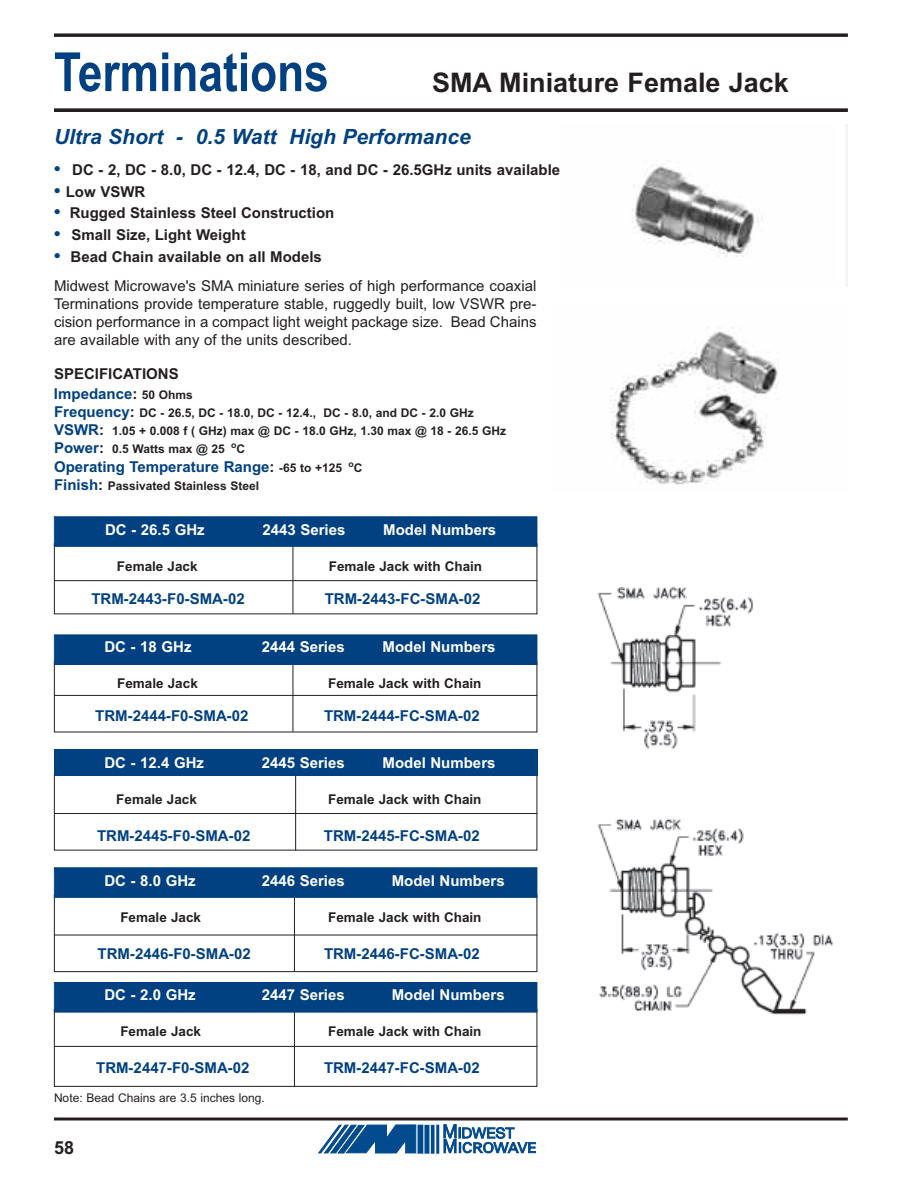
<style>
.page{position:relative;width:918px;height:1188px;background:#fff}
.page>*{position:absolute;margin:0;border:0;box-sizing:border-box;transform-origin:0 0}
.t1{font:700 54px "Arial Narrow";color:#014181}
.t2{font:700 27px "Arial";color:#231f20}
.t3{font:italic 700 21px "Arial";color:#014181}
.t4{font:700 18px "Arial";color:#231f20}
.t5{font:700 15px "Arial";color:#014181}
.t6{font:15px/18px "Arial";color:#231f20;text-align:justify}
.t7{font:700 15px "Arial";color:#231f20}
.t8{font:700 15px "Arial";color:#fff}
.t9{font:700 13.5px "Arial";color:#231f20}
.t10{font:700 12px/18.1px "Arial";color:#231f20}
.t11{font:12px "Arial";color:#231f20}
.s1{font-size:18px;color:#014181}
.s2{color:#231f20}
.s3{font-size:12px;color:#231f20}
.s4{font-size:15px;color:#014181}
.s5{font-size:15px}
</style>
<div class="page">
<hr style="left:54px;top:108px;width:794px;height:3px;background:#231f20">
<hr style="left:54px;top:1118px;width:794px;height:2px;background:#231f20">
<div style="left:418px;top:1125px;width:5px;height:28px;background:#004a8d"></div>
<div style="left:425px;top:1125px;width:4px;height:28px;border:1px solid #004a8d"></div>
<div style="left:431px;top:1125px;width:3px;height:28px;border:1px solid #004a8d"></div>
<div style="left:437px;top:1125px;width:2px;height:28px;border:1px solid #004a8d"></div>
<svg style="left:319px;top:1125px;width:97px;height:28px"></svg>
<svg style="left:444px;top:1124px;width:92px;height:29px"></svg>
<hr style="left:294px;top:1009px;width:1px;height:77px;background:#231f20">
<div style="left:54px;top:1009px;width:483px;height:78px;border:1px solid #231f20"></div>
<hr style="left:294px;top:894px;width:1px;height:77px;background:#231f20">
<hr style="left:295px;top:773px;width:1px;height:77px;background:#231f20">
<hr style="left:293px;top:661px;width:1px;height:71px;background:#231f20">
<hr style="left:293px;top:543px;width:1px;height:71px;background:#231f20">
<div style="left:55px;top:517px;width:482px;height:29px;background:#014181"></div>
<div style="left:54px;top:516px;width:483px;height:31px;border:1px solid #014181"></div>
<div style="left:54px;top:894px;width:483px;height:78px;border:1px solid #231f20"></div>
<div style="left:55px;top:868px;width:482px;height:29px;background:#014181"></div>
<div style="left:54px;top:867px;width:483px;height:31px;border:1px solid #014181"></div>
<div style="left:55px;top:635px;width:482px;height:29px;background:#014181"></div>
<div style="left:54px;top:634px;width:483px;height:31px;border:1px solid #014181"></div>
<div style="left:54px;top:749px;width:483px;height:27px;background:#014181"></div>
<div style="left:55px;top:983px;width:482px;height:29px;background:#014181"></div>
<div style="left:54px;top:982px;width:483px;height:30px;border:1px solid #014181"></div>
<hr style="left:54px;top:109px;width:794px;height:3px;background:#231f20">
<hr style="left:54px;top:34px;width:794px;height:3px;background:#231f20">
<hr style="left:54px;top:580px;width:483px;height:1px;background:#231f20">
<hr style="left:54px;top:695px;width:483px;height:1px;background:#231f20">
<hr style="left:54px;top:935px;width:483px;height:1px;background:#231f20">
<hr style="left:54px;top:1046px;width:483px;height:1px;background:#231f20">
<hr style="left:54px;top:813px;width:483px;height:1px;background:#231f20">
<img style="left:632px;top:125px;width:216px;height:162px">
<img style="left:610px;top:327px;width:168px;height:158px">
<img style="left:597px;top:586px;width:236px;height:429px">
<h1 class="t1" style="left:54px;top:41px;width:276px">Terminations</h1>
<h2 class="t2" style="left:432px;top:67px;width:358px">SMA Miniature Female Jack</h2>
<h3 class="t3" style="left:54px;top:124px;width:418px">Ultra Short - 0.5 Watt High Performance</h3>
<p class="t7" style="left:54px;top:161px;width:508px"><span class="s1">•</span> DC - 2, DC - 8.0, DC - 12.4, DC - 18, and DC - 26.5GHz units available</p>
<p class="t7" style="left:54px;top:183px;width:93px"><span class="s1">•</span> Low VSWR</p>
<p class="t7" style="left:54px;top:204px;width:282px"><span class="s1">•</span> Rugged Stainless Steel Construction</p>
<p class="t7" style="left:54px;top:226px;width:193px"><span class="s1">•</span> Small Size, Light Weight</p>
<p class="t7" style="left:54px;top:248px;width:269px"><span class="s1">•</span> Bead Chain available on all Models</p>
<p class="t6" style="left:54px;top:277px;width:484px">Midwest Microwave's SMA miniature series of high performance coaxial Terminations provide temperature stable, ruggedly built, low VSWR pre&shy;cision performance in a compact light weight package size. Bead Chains are available with any of the units described.</p>
<p class="t7" style="left:54px;top:365px;width:126px">SPECIFICATIONS</p>
<p class="t5" style="left:54px;top:385px;width:140px">Impedance<span class="s2">:</span> <span class="s3">50 Ohms</span></p>
<p class="t10" style="left:54px;top:404px;width:454px"><span class="s4">Frequency</span><span class="s5">:</span> DC - 26.5, DC - 18.0, DC - 12.4., DC - 8.0, and DC - 2.0 GHz<br><span class="s4">VSWR</span><span class="s5">:</span> 1.05 + 0.008 f ( GHz) max @ DC - 18.0 GHz, 1.30 max @ 18 - 26.5 GHz<br><span class="s4">Power</span><span class="s5">:</span> 0.5 Watts max @ 25 <sup>o</sup>C</p>
<p class="t5" style="left:54px;top:458px;width:310px">Operating Temperature Range<span class="s2">:</span> <span class="s3">-65 to +125</span> <sup>o</sup><span class="s3">C</span></p>
<p class="t10" style="left:54px;top:477px;width:207px"><span class="s4">Finish</span><span class="s5">:</span> Passivated Stainless Steel</p>
<p class="t8" style="left:105px;top:521px;width:101px">DC - 26.5 GHz</p>
<p class="t8" style="left:263px;top:521px;width:84px">2443 Series</p>
<p class="t8" style="left:383px;top:521px;width:114px">Model Numbers</p>
<p class="t9" style="left:117px;top:559px;width:82px">Female Jack</p>
<p class="t9" style="left:329px;top:559px;width:155px">Female Jack with Chain</p>
<p class="t5" style="left:91px;top:590px;width:155px">TRM-2443-F0-SMA-02</p>
<p class="t5" style="left:325px;top:590px;width:157px">TRM-2443-FC-SMA-02</p>
<p class="t8" style="left:104px;top:638px;width:89px">DC - 18 GHz</p>
<p class="t8" style="left:262px;top:638px;width:84px">2444 Series</p>
<p class="t8" style="left:383px;top:638px;width:114px">Model Numbers</p>
<p class="t9" style="left:117px;top:676px;width:82px">Female Jack</p>
<p class="t9" style="left:328px;top:676px;width:155px">Female Jack with Chain</p>
<p class="t5" style="left:95px;top:707px;width:155px">TRM-2444-F0-SMA-02</p>
<p class="t5" style="left:324px;top:707px;width:157px">TRM-2444-FC-SMA-02</p>
<p class="t8" style="left:104px;top:754px;width:101px">DC - 12.4 GHz</p>
<p class="t8" style="left:262px;top:754px;width:84px">2445 Series</p>
<p class="t8" style="left:383px;top:754px;width:114px">Model Numbers</p>
<p class="t9" style="left:116px;top:791px;width:82px">Female Jack</p>
<p class="t9" style="left:328px;top:791px;width:155px">Female Jack with Chain</p>
<p class="t5" style="left:97px;top:827px;width:155px">TRM-2445-F0-SMA-02</p>
<p class="t5" style="left:324px;top:827px;width:157px">TRM-2445-FC-SMA-02</p>
<p class="t8" style="left:104px;top:872px;width:93px">DC - 8.0 GHz</p>
<p class="t8" style="left:262px;top:872px;width:84px">2446 Series</p>
<p class="t8" style="left:392px;top:872px;width:114px">Model Numbers</p>
<p class="t9" style="left:120px;top:909px;width:82px">Female Jack</p>
<p class="t9" style="left:328px;top:909px;width:155px">Female Jack with Chain</p>
<p class="t5" style="left:98px;top:945px;width:155px">TRM-2446-F0-SMA-02</p>
<p class="t5" style="left:324px;top:945px;width:157px">TRM-2446-FC-SMA-02</p>
<p class="t8" style="left:104px;top:986px;width:93px">DC - 2.0 GHz</p>
<p class="t8" style="left:262px;top:986px;width:84px">2447 Series</p>
<p class="t8" style="left:392px;top:986px;width:114px">Model Numbers</p>
<p class="t9" style="left:120px;top:1023px;width:82px">Female Jack</p>
<p class="t9" style="left:328px;top:1023px;width:155px">Female Jack with Chain</p>
<p class="t5" style="left:96px;top:1059px;width:155px">TRM-2447-F0-SMA-02</p>
<p class="t5" style="left:324px;top:1059px;width:157px">TRM-2447-FC-SMA-02</p>
<p class="t11" style="left:54px;top:1091px;width:212px">Note: Bead Chains are 3.5 inches long.</p>
<p class="t4" style="left:54px;top:1137px;width:22px">58</p>
</div>
